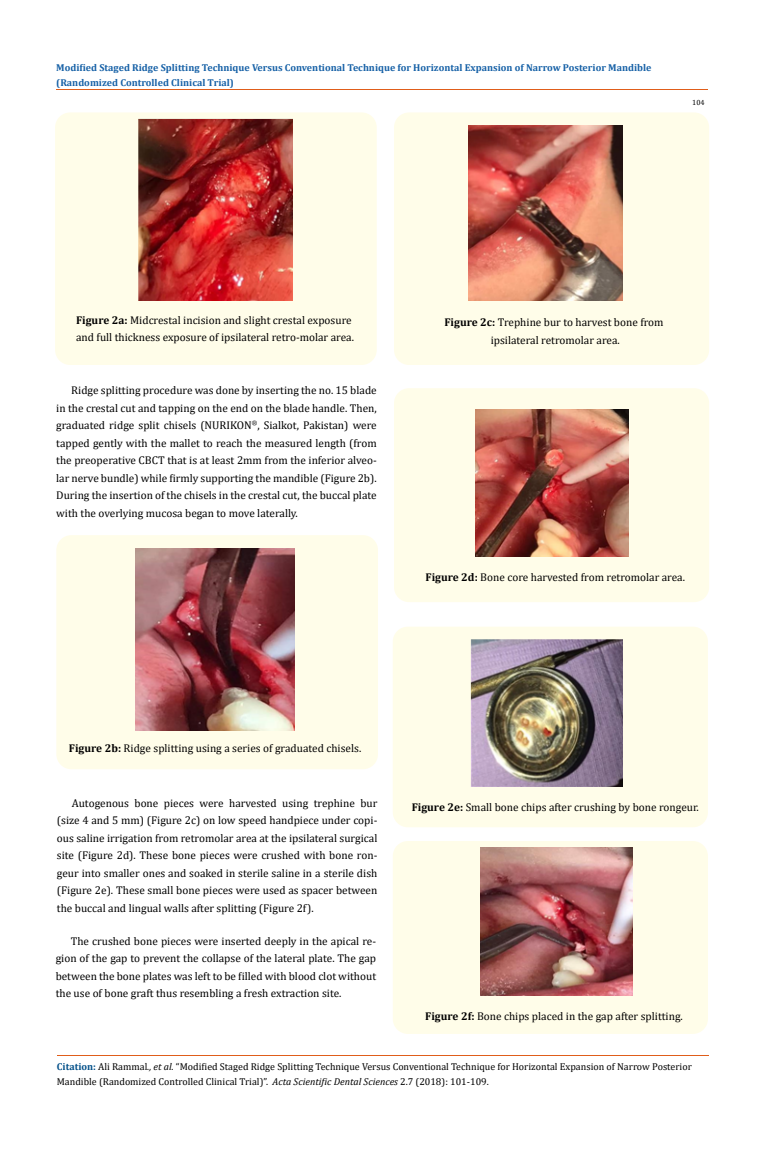
<style>
.page{position:relative;width:764px;height:1157px;background:#fff}
.page>*{position:absolute;margin:0;border:0;box-sizing:border-box;transform-origin:0 0}
.t1{font:11.25px/17.5px "Cambria";color:#000;text-align:justify}
.t2{font:10px/15px "Cambria";color:#000}
.t3{font:700 10px/15px "Cambria";color:#1560a6}
.t4{font:7.5px "Cambria";color:#000}
.s1{font-weight:700}
.s2{font-weight:700;color:#035089}
.s3{font-style:italic}
</style>
<div class="page">
<div style="left:55px;top:112px;width:322px;height:253px;background:#fffde9;border-radius:15px"></div>
<img style="left:139px;top:119px;width:154px;height:181px">
<div style="left:56px;top:535px;width:322px;height:234px;background:#fffde9;border-radius:15px"></div>
<img style="left:135px;top:548px;width:159px;height:182px">
<div style="left:394px;top:112px;width:315px;height:253px;background:#fffde9;border-radius:15px"></div>
<img style="left:468px;top:125px;width:154px;height:176px">
<div style="left:394px;top:388px;width:315px;height:214px;background:#fffde9;border-radius:15px"></div>
<img style="left:475px;top:409px;width:153px;height:147px">
<div style="left:393px;top:626px;width:315px;height:201px;background:#fffde9;border-radius:15px"></div>
<img style="left:470px;top:639px;width:152px;height:147px">
<div style="left:393px;top:840px;width:315px;height:193px;background:#fffde9;border-radius:15px"></div>
<img style="left:480px;top:847px;width:152px;height:148px">
<hr style="left:56px;top:90px;width:652px;height:1px;background:#e05d1a">
<hr style="left:57px;top:1055px;width:651px;height:1px;background:#e05d1a">
<p class="t3" style="left:56px;top:60px;width:597px">Modified Staged Ridge Splitting Technique Versus Conventional Technique for Horizontal Expansion of Narrow Posterior Mandible (Randomized Controlled Clinical Trial)</p>
<p class="t4" style="left:692px;top:98px;width:14px">104</p>
<p class="t1" style="left:76px;top:311px;width:279px"><span class="s1">Figure 2a:</span> Midcrestal incision and slight crestal exposure and full thickness exposure of ipsilateral retro-molar area.</p>
<p class="t1" style="left:56px;top:381px;width:322px;text-indent:15px">Ridge splitting procedure was done by inserting the no. 15 blade in the crestal cut and tapping on the end on the blade handle. Then, graduated ridge split chisels (NURIKON<sup>®</sup>, Sialkot, Pakistan) were tapped gently with the mallet to reach the measured length (from the preoperative CBCT that is at least 2mm from the inferior alveo&shy;lar nerve bundle) while firmly supporting the mandible (Figure 2b).<br>During the insertion of the chisels in the crestal cut, the buccal plate with the overlying mucosa began to move laterally.</p>
<p class="t1" style="left:444px;top:313px;width:221px;text-align:center"><span class="s1">Figure 2c:</span> Trephine bur to harvest bone from ipsilateral retromolar area.</p>
<p class="t1" style="left:425px;top:568px;width:261px"><span class="s1">Figure 2d:</span> Bone core harvested from retromolar area.</p>
<p class="t1" style="left:69px;top:738px;width:294px"><span class="s1">Figure 2b:</span> Ridge splitting using a series of graduated chisels.</p>
<p class="t1" style="left:57px;top:794px;width:322px;text-indent:15px">Autogenous bone pieces were harvested using trephine bur (size 4 and 5 mm) (Figure 2c) on low speed handpiece under copi&shy;ous saline irrigation from retromolar area at the ipsilateral surgical site (Figure 2d). These bone pieces were crushed with bone ron&shy;geur into smaller ones and soaked in sterile saline in a sterile dish (Figure 2e). These small bone pieces were used as spacer between the buccal and lingual walls after splitting (Figure 2f).</p>
<p class="t1" style="left:56px;top:932px;width:322px;text-indent:15px">The crushed bone pieces were inserted deeply in the apical re&shy;gion of the gap to prevent the collapse of the lateral plate. The gap between the bone plates was left to be filled with blood clot without the use of bone graft thus resembling a fresh extraction site.</p>
<p class="t1" style="left:412px;top:798px;width:289px"><span class="s1">Figure 2e:</span> Small bone chips after crushing by bone rongeur.</p>
<p class="t1" style="left:425px;top:1007px;width:259px"><span class="s1">Figure 2f:</span> Bone chips placed in the gap after splitting.</p>
<p class="t2" style="left:57px;top:1058px;width:636px"><span class="s2">Citation:</span> Ali Rammal<span class="s3">., et al.</span> “Modified Staged Ridge Splitting Technique Versus Conventional Technique for Horizontal Expansion of Narrow Posterior<br>Mandible (Randomized Controlled Clinical Trial)”. <span class="s3">Acta Scientific Dental Sciences</span> 2.7 (2018): 101-109.</p>
</div>
